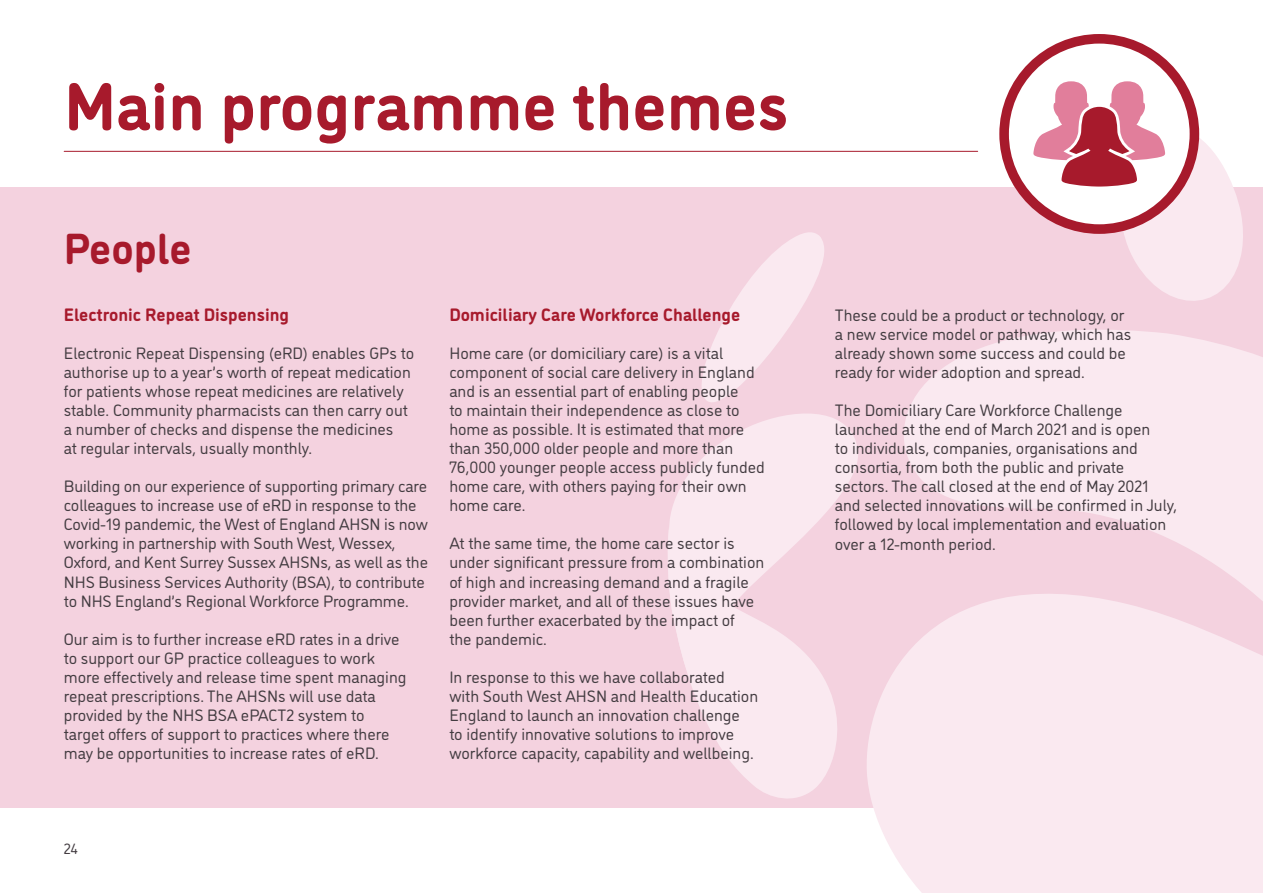
<style>
.page{position:relative;width:1263px;height:893px;background:#fff}
.page>*{position:absolute;margin:0;border:0;box-sizing:border-box;transform-origin:0 0}
.t1{font:700 67.5px "DI Nosaur";color:#a71a2c}
.t2{font:700 43.5px "DI Nosaur";color:#a71a2c}
.t3{font:700 18px "DI Nosaur";color:#a71a2c}
.t4{font:16.5px/19px "DI Nosaur";color:#433c41}
.t5{font:15px "DI Nosaur";color:#433c41}
</style>
<div class="page">
<div style="left:0;top:187px;width:1263px;height:621px;background:#f4d2df"></div>
<svg style="left:904px;top:330px;width:359px;height:225px;fill:#fae9f0"></svg>
<svg style="left:867px;top:555px;width:396px;height:338px;fill:#fae9f0"></svg>
<svg style="left:670px;top:414px;width:188px;height:107px;fill:#fae9f0"></svg>
<svg style="left:702px;top:232px;width:122px;height:170px"></svg>
<svg style="left:668px;top:521px;width:169px;height:278px;fill:#fae9f0"></svg>
<hr style="left:64px;top:151px;width:914px;height:1px;background:#a71a2c">
<svg style="left:1004px;top:39px;width:190px;height:190px"></svg>
<div style="left:999px;top:34px;width:200px;height:200px;border:10px solid #a71a2c;border-radius:50%"></div>
<svg style="left:1033px;top:81px;width:210px;height:220px"></svg>
<h1 class="t1" style="left:64px;top:55px;width:726px">Main programme themes</h1>
<h2 class="t2" style="left:64px;top:215px;width:129px">People</h2>
<p class="t3" style="left:64px;top:301px;width:227px">Electronic Repeat Dispensing</p>
<p class="t4" style="left:64px;top:342px;width:352px">Electronic Repeat Dispensing (eRD) enables GPs to authorise up to a year’s worth of repeat medication for patients whose repeat medicines are relatively stable. Community pharmacists can then carry out a number of checks and dispense the medicines<br>at regular intervals, usually monthly.</p>
<p class="t4" style="left:64px;top:476px;width:366px">Building on our experience of supporting primary care colleagues to increase use of eRD in response to the Covid-19 pandemic, the West of England AHSN is now working in partnership with South West, Wessex, Oxford, and Kent Surrey Sussex AHSNs, as well as the NHS Business Services Authority (BSA), to contribute to NHS England’s Regional Workforce Programme.</p>
<p class="t4" style="left:64px;top:628px;width:344px">Our aim is to further increase eRD rates in a drive to support our GP practice colleagues to work more effectively and release time spent managing repeat prescriptions. The AHSNs will use data provided by the NHS BSA ePACT2 system to target offers of support to practices where there may be opportunities to increase rates of eRD.</p>
<p class="t3" style="left:449px;top:301px;width:292px">Domiciliary Care Workforce Challenge</p>
<p class="t4" style="left:449px;top:342px;width:317px">Home care (or domiciliary care) is a vital component of social care delivery in England and is an essential part of enabling people<br>to maintain their independence as close to home as possible. It is estimated that more than 350,000 older people and more than 76,000 younger people access publicly funded home care, with others paying for their own home care.</p>
<p class="t4" style="left:449px;top:533px;width:316px">At the same time, the home care sector is under significant pressure from a combination of high and increasing demand and a fragile provider market, and all of these issues have been further exacerbated by the impact of<br>the pandemic.</p>
<p class="t4" style="left:449px;top:666px;width:310px">In response to this we have collaborated with South West AHSN and Health Education England to launch an innovation challenge<br>to identify innovative solutions to improve workforce capacity, capability and wellbeing.</p>
<p class="t5" style="left:64px;top:838px;width:16px">24</p>
<p class="t4" style="left:835px;top:305px;width:298px">These could be a product or technology, or a new service model or pathway, which has already shown some success and could be ready for wider adoption and spread.</p>
<p class="t4" style="left:835px;top:400px;width:344px">The Domiciliary Care Workforce Challenge launched at the end of March 2021 and is open<br>to individuals, companies, organisations and consortia, from both the public and private sectors. The call closed at the end of May 2021 and selected innovations will be confirmed in July, followed by local implementation and evaluation over a 12-month period.</p>
</div>
